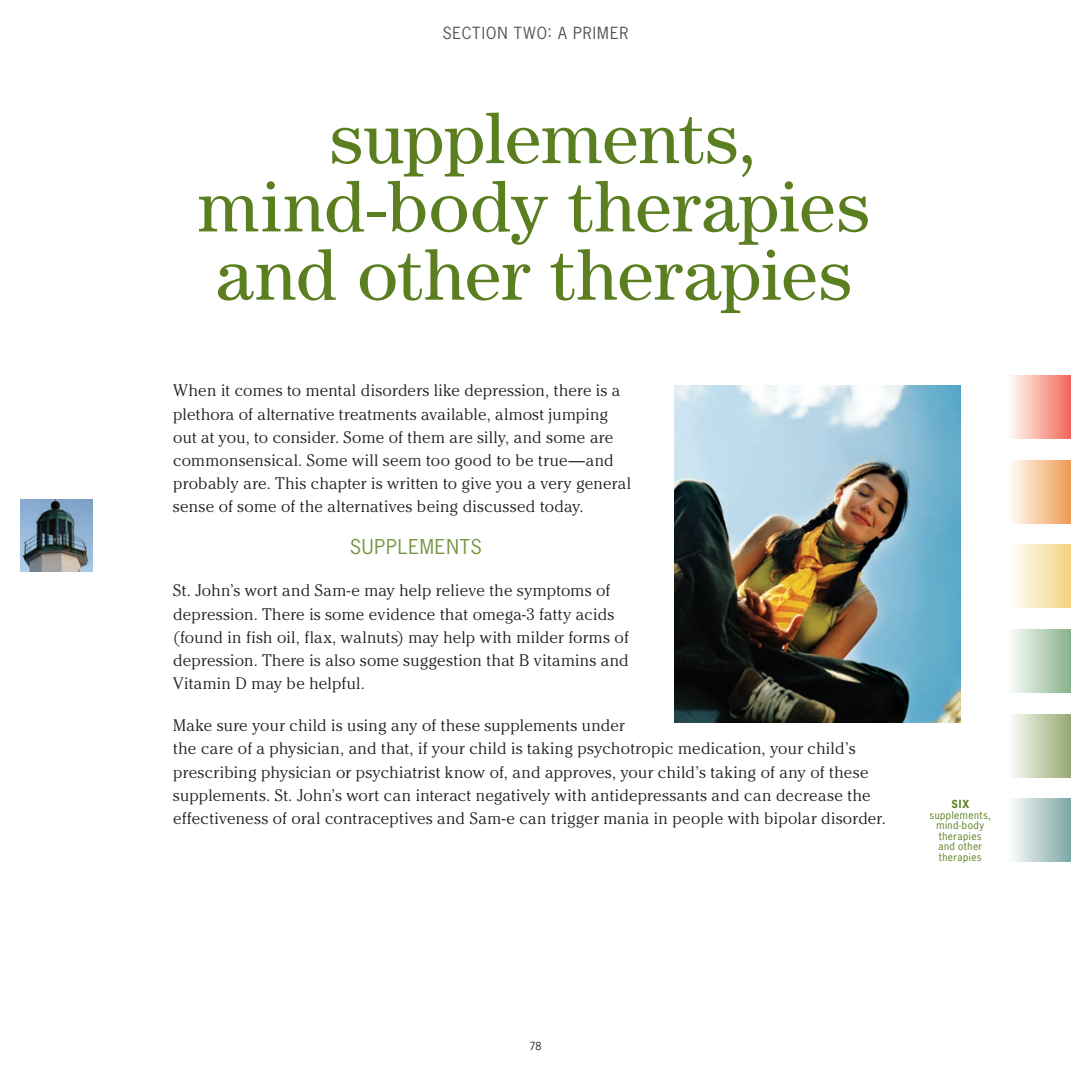
<style>
.page{position:relative;width:1071px;height:1071px;background:#fff}
.page>*{position:absolute;margin:0;border:0;box-sizing:border-box;transform-origin:0 0}
.t1{font:73.5px/68.2px "Century Std";color:#5b7f20}
.CAP_SUBHEADS{font:19.25px "News Gothic Std";letter-spacing:.04em;color:#779342}
.BODYCOPY_TEXT{font:300 16.62px/23.3px "Cheltenham Std";letter-spacing:.015em;color:#231f20}
.t2{font:15.75px "News Gothic Std";letter-spacing:.065em;color:#535355}
.t3{font:700 10.5px "News Gothic Std";color:#5b7f20}
.t4{font:10.5px "News Gothic Std";color:#231f20}
.t5{font:10.15px/10.5px "News Gothic Std";letter-spacing:.05em;color:#5b7f20}
</style>
<div class="page">
<img style="left:674px;top:386px;width:287px;height:336px">
<img style="left:20px;top:499px;width:73px;height:73px">
<div style="left:1007px;top:376px;width:64px;height:63px;background:linear-gradient(to right,#fffffb,#f16b5a)"></div>
<div style="left:1007px;top:460px;width:64px;height:63px;background:linear-gradient(to right,#fffffe,#ef9d55)"></div>
<div style="left:1007px;top:545px;width:64px;height:63px;background:linear-gradient(to right,#feffff,#f4d480)"></div>
<div style="left:1007px;top:630px;width:64px;height:63px;background:linear-gradient(to right,#fefffe,#8ab48c)"></div>
<div style="left:1007px;top:714px;width:64px;height:63px;background:linear-gradient(to right,#fefffd,#98aa72)"></div>
<div style="left:1007px;top:799px;width:64px;height:63px;background:linear-gradient(to right,#fffefe,#7ea8a6)"></div>
<p class="t2" style="left:442px;top:23px;width:188px">SECTION TWO: A PRIMER</p>
<p class="t1" style="left:330px;top:103px;width:428px">supplements,</p>
<p class="t1" style="left:198px;top:171px;width:673px">mind-body therapies and other therapies</p>
<p class="BODYCOPY_TEXT" style="left:173px;top:379px;width:459px">When it comes to mental disorders like depression, there is a plethora of alternative treatments available, almost jumping out at you, to consider. Some of them are silly, and some are commonsensical. Some will seem too good to be true—and probably are. This chapter is written to give you a very general sense of some of the alternatives being discussed today.</p>
<p class="CAP_SUBHEADS" style="left:350px;top:535px;width:134px">SUPPLEMENTS</p>
<p class="BODYCOPY_TEXT" style="left:173px;top:579px;width:457px">St. John’s wort and Sam-e may help relieve the symptoms of depression. There is some evidence that omega-3 fatty acids (found in fish oil, flax, walnuts) may help with milder forms of depression. There is also some suggestion that B vitamins and Vitamin D may be helpful.</p>
<p class="BODYCOPY_TEXT" style="left:173px;top:714px;width:714px">Make sure your child is using any of these supplements under<br>the care of a physician, and that, if your child is taking psychotropic medication, your child’s prescribing physician or psychiatrist know of, and approves, your child’s taking of any of these supplements. St. John’s wort can interact negatively with antidepressants and can decrease the effectiveness of oral contraceptives and Sam-e can trigger mania in people with bipolar disorder.</p>
<p class="t3" style="left:951px;top:797px;width:19px">SIX</p>
<p class="t5" style="left:929px;top:810px;width:63px">supplements,</p>
<p class="t5" style="left:937px;top:820px;width:49px">mind-body therapies and other therapies</p>
<p class="t4" style="left:529px;top:1039px;width:14px">78</p>
</div>
